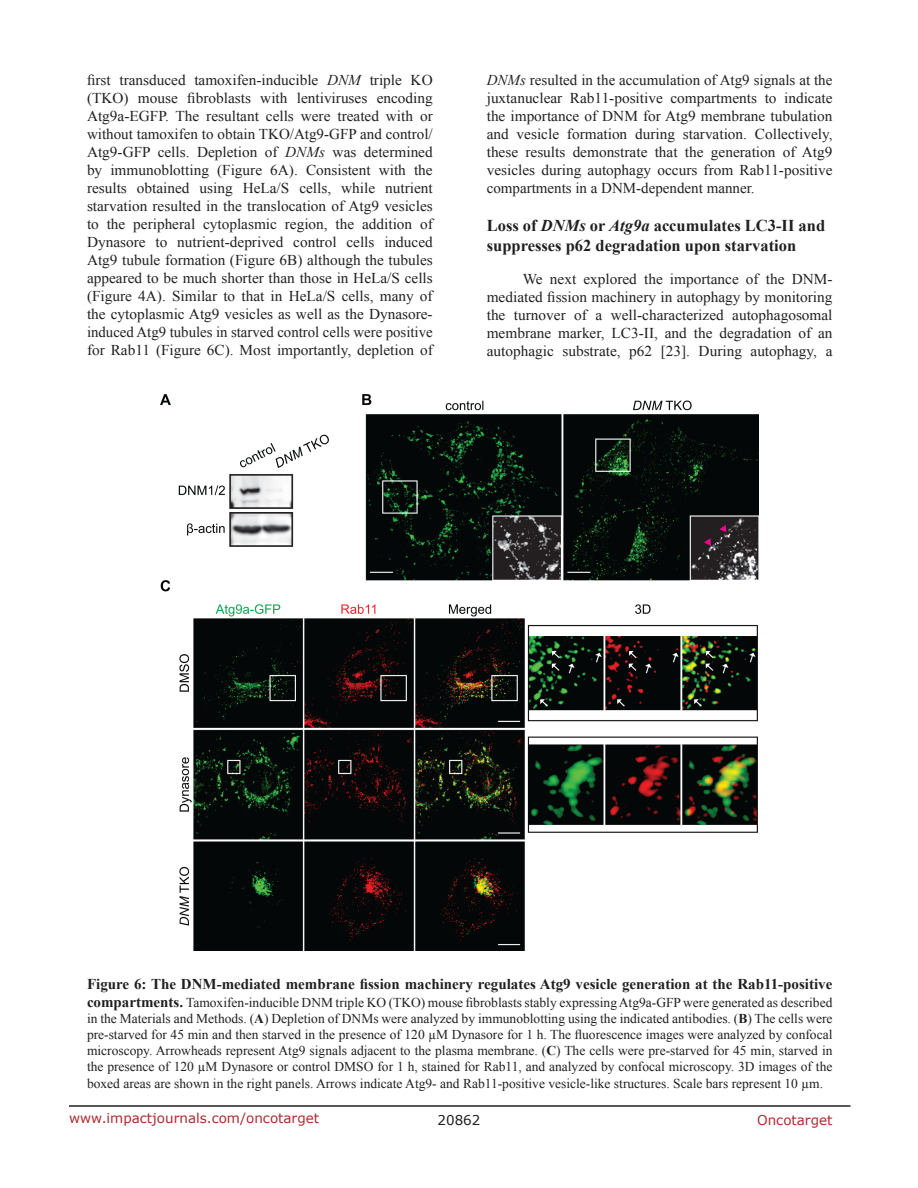
<style>
.page{position:relative;width:918px;height:1188px;background:#fff}
.page>*{position:absolute;margin:0;border:0;box-sizing:border-box;transform-origin:0 0}
.SubHeading_middle{font:700 16.5px/19.8px "Times New Roman";color:#221f22}
.BodyText{font:15px/18px "Times New Roman";color:#221f22;text-align:justify}
.FigureText{font:700 15px "Times New Roman";color:#221f22}
.FigureText-2{font:13.5px/16.2px "Times New Roman";color:#221f22;text-align:justify}
.t1{font:13.5px "Verdana";color:#ac2b31}
.t2{font:13.5px "Verdana";color:#221f22}
.s1{font-style:italic}
.s2{font-weight:700;font-size:15px}
.s3{font-weight:700}
</style>
<div class="page">
<hr style="left:69px;top:1105px;width:781px;height:2px;background:#231f20">
<img style="left:161px;top:394px;width:598px;height:556px">
<p class="BodyText" style="left:87px;top:71px;width:347px">first transduced tamoxifen-inducible <span class="s1">DNM</span> triple KO (TKO) mouse fibroblasts with lentiviruses encoding Atg9a-EGFP. The resultant cells were treated with or without tamoxifen to obtain TKO/Atg9-GFP and control/ Atg9-GFP cells. Depletion of <span class="s1">DNMs</span> was determined by immunoblotting (Figure 6A). Consistent with the results obtained using HeLa/S cells, while nutrient starvation resulted in the translocation of Atg9 vesicles to the peripheral cytoplasmic region, the addition of Dynasore to nutrient-deprived control cells induced Atg9 tubule formation (Figure 6B) although the tubules appeared to be much shorter than those in HeLa/S cells (Figure 4A). Similar to that in HeLa/S cells, many of the cytoplasmic Atg9 vesicles as well as the Dynasore&shy;induced Atg9 tubules in starved control cells were positive for Rab11 (Figure 6C). Most importantly, depletion of</p>
<p class="BodyText" style="left:487px;top:71px;width:347px"><span class="s1">DNMs</span> resulted in the accumulation of Atg9 signals at the juxtanuclear Rab11-positive compartments to indicate the importance of DNM for Atg9 membrane tubulation and vesicle formation during starvation. Collectively, these results demonstrate that the generation of Atg9 vesicles during autophagy occurs from Rab11-positive compartments in a DNM-dependent manner.</p>
<p class="SubHeading_middle" style="left:487px;top:215px;width:340px">Loss of <span class="s1">DNMs</span> or <span class="s1">Atg9a</span> accumulates LC3-II and suppresses p62 degradation upon starvation</p>
<p class="BodyText" style="left:487px;top:270px;width:347px;text-indent:36px">We next explored the importance of the DNM&shy;mediated fission machinery in autophagy by monitoring the turnover of a well-characterized autophagosomal membrane marker, LC3-II, and the degradation of an autophagic substrate, p62 [23]. During autophagy, a</p>
<p class="FigureText" style="left:87px;top:973px;width:747px">Figure 6: The DNM-mediated membrane fission machinery regulates Atg9 vesicle generation at the Rab11-positive</p>
<p class="FigureText-2" style="left:87px;top:994px;width:747px"><span class="s2">compartments.</span> Tamoxifen-inducible DNM triple KO (TKO) mouse fibroblasts stably expressing Atg9a-GFP were generated as described in the Materials and Methods. (<span class="s3">A</span>) Depletion of DNMs were analyzed by immunoblotting using the indicated antibodies. (<span class="s3">B</span>) The cells were pre-starved for 45 min and then starved in the presence of 120 µM Dynasore for 1 h. The fluorescence images were analyzed by confocal microscopy. Arrowheads represent Atg9 signals adjacent to the plasma membrane. (<span class="s3">C</span>) The cells were pre-starved for 45 min, starved in the presence of 120 µM Dynasore or control DMSO for 1 h, stained for Rab11, and analyzed by confocal microscopy. 3D images of the boxed areas are shown in the right panels. Arrows indicate Atg9- and Rab11-positive vesicle-like structures. Scale bars represent 10 µm.</p>
<p class="t1" style="left:69px;top:1109px;width:252px">www.impactjournals.com/oncotarget</p>
<p class="t2" style="left:438px;top:1111px;width:44px">20862</p>
<p class="t1" style="left:757px;top:1111px;width:77px">Oncotarget</p>
</div>
